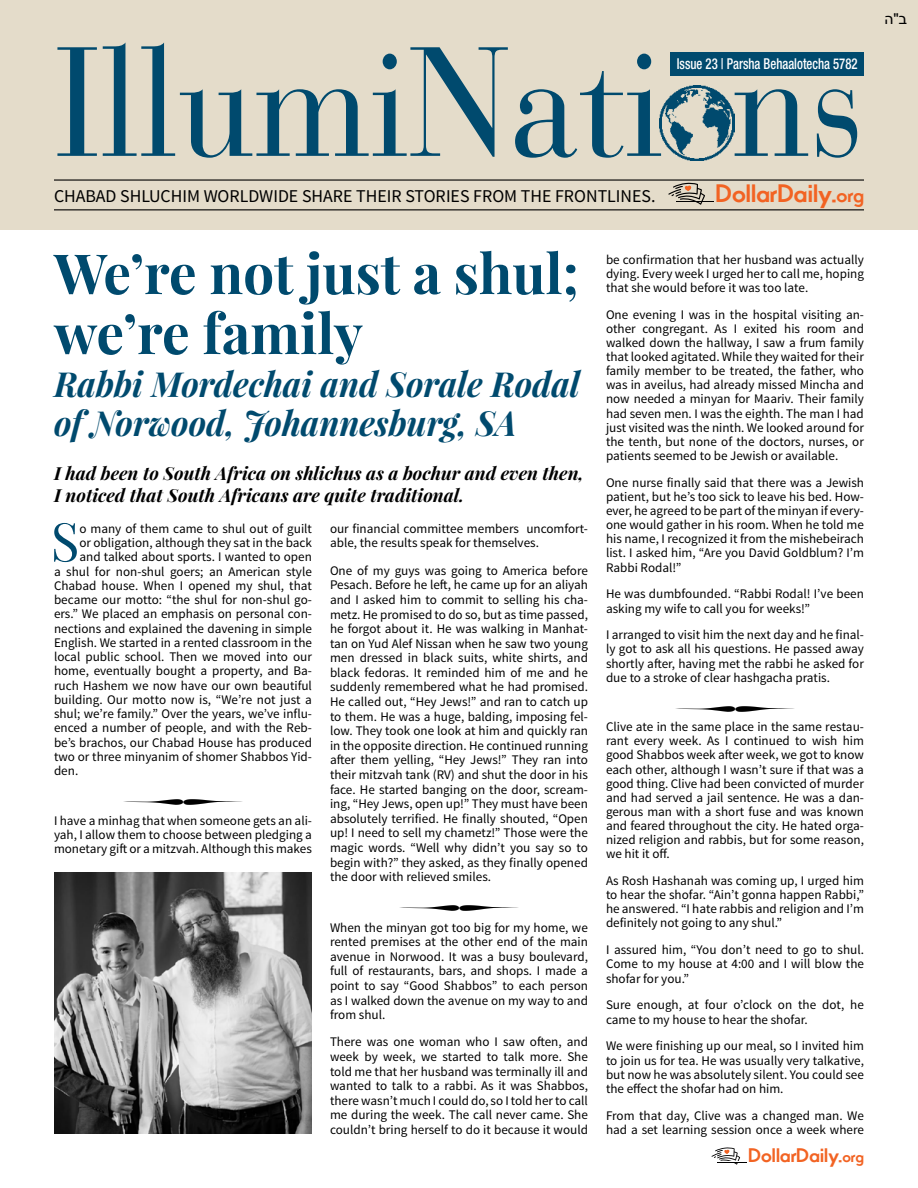
<style>
.page{position:relative;width:918px;height:1188px;background:#fff}
.page>*{position:absolute;margin:0;border:0;box-sizing:border-box;transform-origin:0 0}
.t1{font:154.2px "Bauer Bodoni Std";color:#004a6e;scale:.9 1}
.t2{font:700 55.5px/60px "Playfair Display";color:#004a6e}
.Body{font:53.4px "Playfair Display";color:#004a6e}
.t3{font:italic 700 34.5px/39px "Playfair Display";color:#004a6e;scale:.96 1}
.t4{font:700 24px "Movement";letter-spacing:-.005em;color:#f26323}
.t5{font:700 18.6px "Movement";letter-spacing:-.005em;color:#f26323}
.Intro{font:italic 700 18px/21.6px "Playfair Display";color:#000}
.t6{font:18px "Source Sans Pro";color:#000}
.t7{font:500 condensed 15px "Helvetica Neue LT Std";color:#fff;scale:.85 1}
.t8{font:15px "Arial";color:#000}
.Body-2{font:13.2px/14.1px "Source Sans Pro";color:#000;text-align:justify}
.s1{color:#e4dcca}
.s2{font-size:19.05px}
.s3{font-size:14.85px}
</style>
<div class="page">
<div style="left:0;top:0;width:918px;height:230px;background:#e4dcca"></div>
<hr style="left:54px;top:179px;width:810px;height:2px;background:#000">
<hr style="left:54px;top:209px;width:810px;height:1px;background:#000">
<div style="left:670px;top:52px;width:194px;height:24px;background:#004a6e"></div>
<svg style="left:668px;top:183px;width:37px;height:22px"></svg>
<hr style="left:676px;top:201px;width:37px;height:1px;background:#000">
<img style="left:660px;top:85px;width:75px;height:76px">
<svg style="left:712px;top:1147px;width:28px;height:18px"></svg>
<hr style="left:717px;top:1161px;width:30px;height:1px;background:#fff">
<hr style="left:717px;top:1162px;width:30px;height:1px;background:#000">
<img style="left:54px;top:873px;width:258px;height:261px">
<p class="t1" style="left:54px;top:11px;width:902px">IllumiNati<span class="s1">o</span>ns</p>
<p class="t6" style="left:54px;top:185px;width:603px">CHABAD SHLUCHIM WORLDWIDE SHARE THEIR STORIES FROM THE FRONTLINES.</p>
<p class="t7" style="left:677px;top:55px;width:214px">Issue 23 | Parsha Behaalotecha 5782</p>
<p class="t4" style="left:716px;top:178px;width:150px">DollarDaily.<span class="s2">org</span></p>
<p class="t2" style="left:54px;top:243px;width:526px">We’re not just a shul; we’re family</p>
<p class="t3" style="left:54px;top:364px;width:549px">Rabbi Mordechai and Sorale Rodal of Norwood, Johannesburg, SA</p>
<p class="Intro" style="left:54px;top:462px;width:531px">I had been to South Africa on shlichus as a bochur and even then,<br>I noticed that South Africans are quite traditional.</p>
<p class="Body" style="left:51px;top:508px;width:30px">S</p>
<p class="Body-2" style="left:79px;top:522px;width:234px">o many of them came to shul out of guilt</p>
<p class="Body-2" style="left:79px;top:536px;width:234px">or obligation, although they sat in the back</p>
<p class="Body-2" style="left:79px;top:550px;width:234px">and talked about sports. I wanted to open</p>
<p class="Body-2" style="left:54px;top:564px;width:259px">a shul for non-shul goers; an American style</p>
<p class="Body-2" style="left:54px;top:579px;width:260px">Chabad house. When I opened my shul, that</p>
<p class="Body-2" style="left:54px;top:593px;width:260px">became our motto: “the shul for non-shul go-</p>
<p class="Body-2" style="left:54px;top:607px;width:260px">ers.” We placed an emphasis on personal con-</p>
<p class="Body-2" style="left:54px;top:621px;width:260px">nections and explained the davening in simple</p>
<p class="Body-2" style="left:54px;top:636px;width:260px">English. We started in a rented classroom in the</p>
<p class="Body-2" style="left:54px;top:650px;width:260px">local public school. Then we moved into our</p>
<p class="Body-2" style="left:54px;top:664px;width:260px">home, eventually bought a property, and Ba-</p>
<p class="Body-2" style="left:54px;top:678px;width:260px">ruch Hashem we now have our own beautiful</p>
<p class="Body-2" style="left:54px;top:693px;width:260px">building. Our motto now is, “We’re not just a</p>
<p class="Body-2" style="left:54px;top:707px;width:260px">shul; we’re family.” Over the years, we’ve influ-</p>
<p class="Body-2" style="left:54px;top:721px;width:260px">enced a number of people, and with the Reb-</p>
<p class="Body-2" style="left:54px;top:735px;width:260px">be’s brachos, our Chabad House has produced</p>
<p class="Body-2" style="left:54px;top:750px;width:260px">two or three minyanim of shomer Shabbos Yid-</p>
<p class="Body-2" style="left:54px;top:764px;width:26px">den.</p>
<p class="Body-2" style="left:54px;top:814px;width:260px">I have a minhag that when someone gets an ali-</p>
<p class="Body-2" style="left:54px;top:828px;width:259px">yah, I allow them to choose between pledging a monetary gift or a mitzvah. Although this makes</p>
<p class="Body-2" style="left:330px;top:521px;width:260px;line-height:14.5px">our financial committee members uncomfort&shy;able, the results speak for themselves.</p>
<p class="Body-2" style="left:330px;top:563px;width:260px;line-height:14.5px">One of my guys was going to America before Pesach. Before he left, he came up for an aliyah and I asked him to commit to selling his cha&shy;metz. He promised to do so, but as time passed, he forgot about it. He was walking in Manhat&shy;tan on Yud Alef Nissan when he saw two young men dressed in black suits, white shirts, and black fedoras. It reminded him of me and he suddenly remembered what he had promised.<br>He called out, “Hey Jews!” and ran to catch up to them. He was a huge, balding, imposing fel&shy;low. They took one look at him and quickly ran in the opposite direction. He continued running after them yelling, “Hey Jews!” They ran into their mitzvah tank (RV) and shut the door in his face. He started banging on the door, scream&shy;ing, “Hey Jews, open up!” They must have been absolutely terrified. He finally shouted, “Open up! I need to sell my chametz!” Those were the magic words. “Well why didn’t you say so to begin with?” they asked, as they finally opened the door with relieved smiles.</p>
<p class="Body-2" style="left:330px;top:920px;width:260px;line-height:14.5px">When the minyan got too big for my home, we rented premises at the other end of the main avenue in Norwood. It was a busy boulevard,</p>
<p class="Body-2" style="left:330px;top:964px;width:260px;line-height:14.5px">full of restaurants, bars, and shops. I made a point to say “Good Shabbos” to each person as I walked down the avenue on my way to and from shul.</p>
<p class="Body-2" style="left:330px;top:1035px;width:260px;line-height:14.5px">There was one woman who I saw often, and week by week, we started to talk more. She told me that her husband was terminally ill and wanted to talk to a rabbi. As it was Shabbos, there wasn’t much I could do, so I told her to call me during the week. The call never came. She couldn’t bring herself to do it because it would</p>
<p class="Body-2" style="left:606px;top:252px;width:260px">be confirmation that her husband was actually dying. Every week I urged her to call me, hoping that she would before it was too late.</p>
<p class="Body-2" style="left:606px;top:308px;width:260px">One evening I was in the hospital visiting an&shy;other congregant. As I exited his room and walked down the hallway, I saw a frum family that looked agitated. While they waited for their family member to be treated, the father, who was in aveilus, had already missed Mincha and now needed a minyan for Maariv. Their family had seven men. I was the eighth. The man I had just visited was the ninth. We looked around for the tenth, but none of the doctors, nurses, or patients seemed to be Jewish or available.</p>
<p class="Body-2" style="left:606px;top:476px;width:260px">One nurse finally said that there was a Jewish patient, but he’s too sick to leave his bed. How&shy;ever, he agreed to be part of the minyan if every&shy;one would gather in his room. When he told me his name, I recognized it from the mishebeirach list. I asked him, “Are you David Goldblum? I’m Rabbi Rodal!”</p>
<p class="Body-2" style="left:606px;top:587px;width:259px">He was dumbfounded. “Rabbi Rodal! I’ve been asking my wife to call you for weeks!”</p>
<p class="Body-2" style="left:606px;top:628px;width:260px">I arranged to visit him the next day and he final&shy;ly got to ask all his questions. He passed away shortly after, having met the rabbi he asked for due to a stroke of clear hashgacha pratis.</p>
<p class="Body-2" style="left:606px;top:720px;width:260px">Clive ate in the same place in the same restau-</p>
<p class="Body-2" style="left:606px;top:734px;width:260px">rant every week. As I continued to wish him good Shabbos week after week, we got to know each other, although I wasn’t sure if that was a good thing. Clive had been convicted of murder and had served a jail sentence. He was a dan&shy;gerous man with a short fuse and was known and feared throughout the city. He hated orga&shy;nized religion and rabbis, but for some reason, we hit it off.</p>
<p class="Body-2" style="left:606px;top:874px;width:260px">As Rosh Hashanah was coming up, I urged him to hear the shofar. “Ain’t gonna happen Rabbi,” he answered. “I hate rabbis and religion and I’m definitely not going to any shul.”</p>
<p class="Body-2" style="left:606px;top:943px;width:260px">I assured him, “You don’t need to go to shul.<br>Come to my house at 4:00 and I will blow the shofar for you.”</p>
<p class="Body-2" style="left:606px;top:998px;width:259px">Sure enough, at four o’clock on the dot, he came to my house to hear the shofar.</p>
<p class="Body-2" style="left:606px;top:1039px;width:260px">We were finishing up our meal, so I invited him to join us for tea. He was usually very talkative, but now he was absolutely silent. You could see the effect the shofar had on him.</p>
<p class="Body-2" style="left:606px;top:1108px;width:260px">From that day, Clive was a changed man. We had a set learning session once a week where</p>
<p class="t5" style="left:749px;top:1144px;width:117px">DollarDaily.<span class="s3">org</span></p>
<p class="t8" style="left:884px;top:9px;width:24px">ה ב"</p>
</div>
